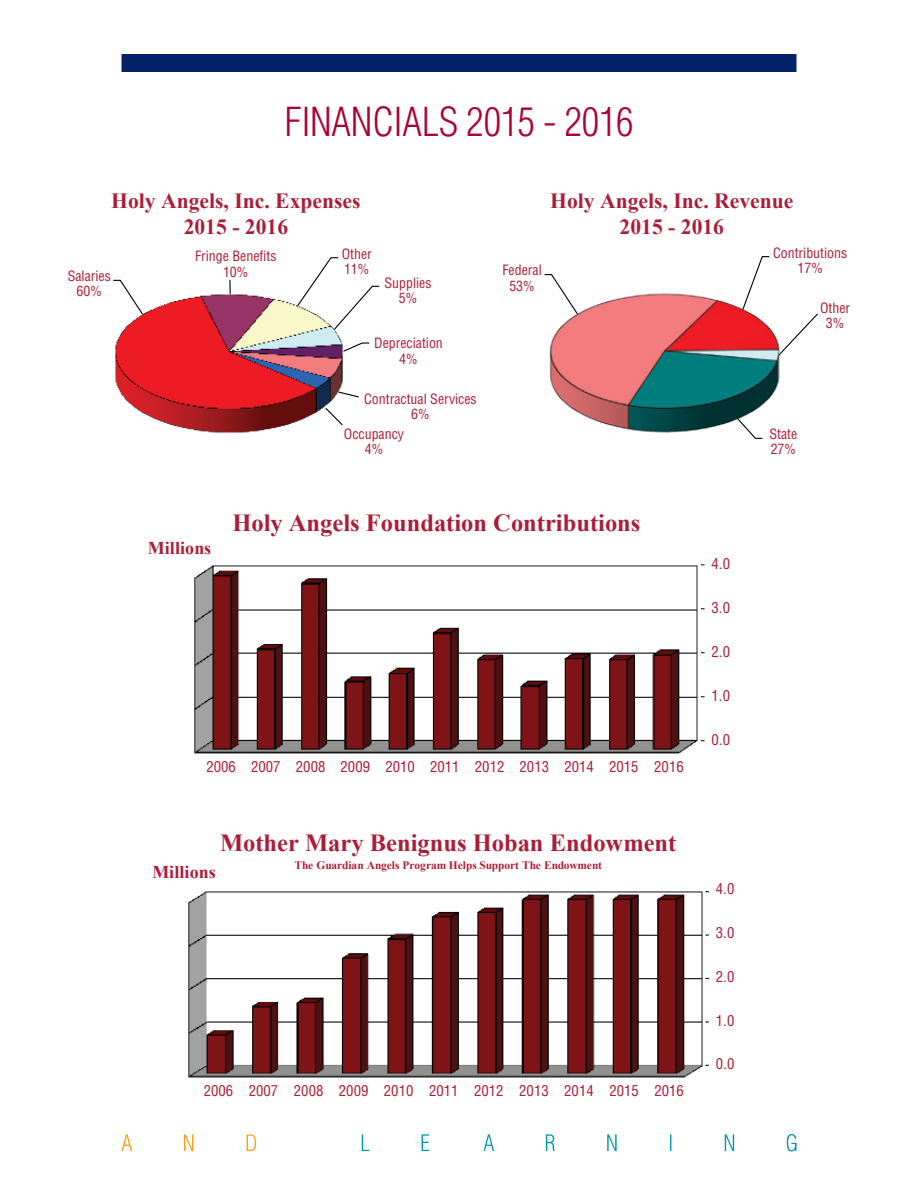
<style>
.page{position:relative;width:918px;height:1188px;background:#fff}
.page>*{position:absolute;margin:0;border:0;box-sizing:border-box;transform-origin:0 0}
.t1{font:300 condensed 39px "Helvetica LT Std";letter-spacing:-.005em;color:#ac0033}
.t2{font:700 24.6px "Times New Roman";color:#ac1d37}
.t3{font:700 21.6px/26px "Times New Roman";color:#ac1d37;text-align:center}
.t4{font:700 18px "Times New Roman";letter-spacing:.005em;color:#ac1d37}
.t5{font:condensed 14.7px "Helvetica LT Std";color:#ac1d37}
.t6{font:condensed 13.95px/15.5px "Helvetica LT Std";color:#ac1d37;text-align:center}
.t7{font:700 11.4px "Times New Roman";letter-spacing:-.005em;color:#ac1d37}
</style>
<div class="page">
<div style="left:122px;top:54px;width:674px;height:18px;background:#022169"></div>
<svg style="left:122px;top:1134px;width:134px;height:17px"></svg>
<svg style="left:362px;top:1134px;width:434px;height:17px"></svg>
<img style="left:188px;top:891px;width:518px;height:187px">
<img style="left:194px;top:564px;width:508px;height:190px">
<svg style="left:113px;top:279px;width:15px;height:12px"></svg>
<svg style="left:307px;top:257px;width:73px;height:60px"></svg>
<svg style="left:346px;top:393px;width:13px;height:5px"></svg>
<svg style="left:229px;top:280px;width:2px;height:11px"></svg>
<svg style="left:346px;top:342px;width:24px;height:9px"></svg>
<img style="left:115px;top:291px;width:231px;height:142px">
<svg style="left:752px;top:436px;width:11px;height:3px"></svg>
<svg style="left:544px;top:274px;width:18px;height:15px"></svg>
<svg style="left:749px;top:256px;width:21px;height:33px"></svg>
<svg style="left:781px;top:313px;width:37px;height:41px"></svg>
<img style="left:549px;top:289px;width:232px;height:147px">
<h1 class="t1" style="left:285px;top:98px;width:350px">FINANCIALS 2015 - 2016</h1>
<h3 class="t3" style="left:111px;top:187px;width:251px">Holy Angels, Inc. Expenses<br>2015 - 2016</h3>
<h3 class="t3" style="left:550px;top:188px;width:245px">Holy Angels, Inc. Revenue<br>2015 - 2016</h3>
<p class="t6" style="left:68px;top:268px;width:45px">Salaries<br>60%</p>
<p class="t6" style="left:195px;top:248px;width:83px">Fringe Benefits<br>10%</p>
<p class="t6" style="left:342px;top:246px;width:32px;text-align:left">Other<br>11%</p>
<p class="t6" style="left:384px;top:275px;width:49px">Supplies<br>5%</p>
<p class="t6" style="left:502px;top:262px;width:41px">Federal<br>53%</p>
<p class="t6" style="left:773px;top:245px;width:76px">Contributions<br>17%</p>
<p class="t6" style="left:820px;top:300px;width:32px">Other<br>3%</p>
<p class="t6" style="left:374px;top:335px;width:70px">Depreciation<br>4%</p>
<p class="t6" style="left:364px;top:391px;width:114px">Contractual Services<br>6%</p>
<p class="t6" style="left:344px;top:426px;width:62px">Occupancy<br>4%</p>
<p class="t6" style="left:770px;top:426px;width:29px;text-align:left">State<br>27%</p>
<p class="t4" style="left:148px;top:535px;width:65px">Millions</p>
<h2 class="t2" style="left:232px;top:505px;width:410px">Holy Angels Foundation Contributions</h2>
<p class="t5" style="left:206px;top:757px;width:479px">2006 2007 2008 2009 2010 2011 2012 2013 2014 2015 2016</p>
<h2 class="t2" style="left:220px;top:825px;width:458px">Mother Mary Benignus Hoban Endowment</h2>
<p class="t7" style="left:295px;top:857px;width:309px">The Guardian Angels Program Helps Support The Endowment</p>
<p class="t4" style="left:152px;top:859px;width:65px">Millions</p>
<p class="t5" style="left:204px;top:1082px;width:482px">2006 2007 2008 2009 2010 2011 2012 2013 2014 2015 2016</p>
<p class="t5" style="left:712px;top:554px;width:20px">4.0</p>
<p class="t5" style="left:712px;top:598px;width:20px">3.0</p>
<p class="t5" style="left:712px;top:642px;width:20px">2.0</p>
<p class="t5" style="left:712px;top:686px;width:20px">1.0</p>
<p class="t5" style="left:712px;top:730px;width:20px">0.0</p>
<p class="t5" style="left:716px;top:879px;width:20px">4.0</p>
<p class="t5" style="left:716px;top:923px;width:20px">3.0</p>
<p class="t5" style="left:716px;top:967px;width:20px">2.0</p>
<p class="t5" style="left:716px;top:1011px;width:20px">1.0</p>
<p class="t5" style="left:716px;top:1055px;width:20px">0.0</p>
</div>
